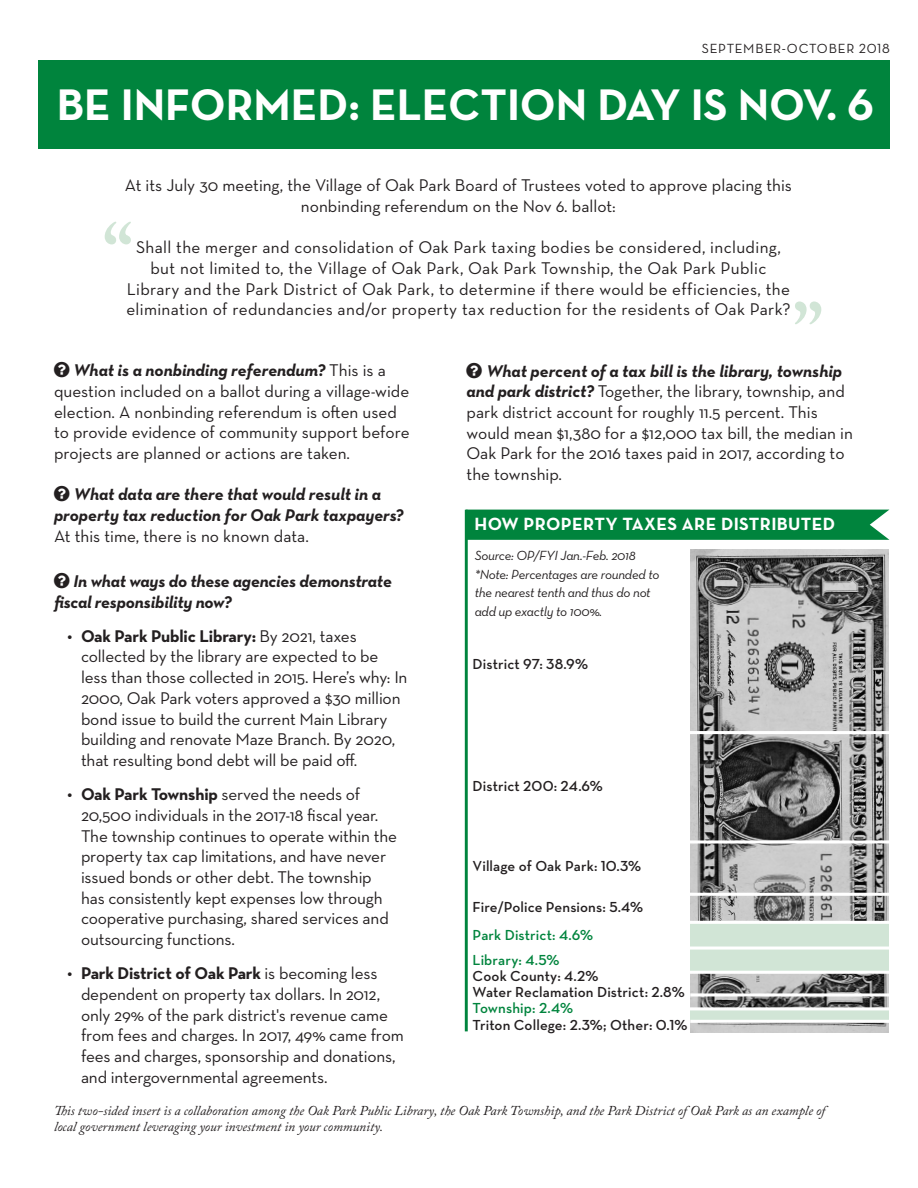
<style>
.page{position:relative;width:918px;height:1188px;background:#fff}
.page>*{position:absolute;margin:0;border:0;box-sizing:border-box;transform-origin:0 0}
.t1{font:600 81.9px "Adobe Caslon Pro";color:#d1e5d6}
.t2{font:700 45px "Neutraface Text";color:#fff}
.t3{font:700 18px "Neutraface Text";letter-spacing:.02em;color:#fff}
.Body{font:17.25px/20.7px "Neutraface Text";letter-spacing:-.01em;color:#231f20}
.Body-2{font:17.25px/20.7px "Neutraface Text";letter-spacing:.02em;color:#231f20;text-align:center}
.Body-3{font:italic 700 17.25px/20.7px "Neutraface Text";color:#231f20}
.Body-4{font:600 14.85px "Neutraface Text";letter-spacing:.01em;color:#231f20}
.Body-5{font:600 14.85px "Neutraface Text";letter-spacing:.01em;color:#00843d}
.Body-6{font:italic 13.5px "Adobe Caslon Pro";color:#231f20}
.Body-7{font:italic 13.5px/18.8px "Neutraface Text";letter-spacing:-.02em;color:#231f20}
.t4{font:13.5px "Neutraface Text";letter-spacing:.055em;color:#231f20}
.s1{font-weight:700;font-style:italic}
.s2{font-weight:400;font-style:normal}
.s3{font-weight:700}
</style>
<div class="page">
<div style="left:39px;top:60px;width:851px;height:89px;background:#00843d"></div>
<div style="left:468px;top:510px;width:421px;height:30px;background:#00843d"></div>
<hr style="left:465px;top:510px;width:3px;height:521px;background:#00843d">
<img style="left:690px;top:549px;width:199px;height:483px">
<hr style="left:677px;top:731px;width:227px;height:3px;background:#fff">
<svg style="left:690px;top:840px;width:199px;height:4px"></svg>
<div style="left:690px;top:921px;width:199px;height:51px;background:#d1e5d6"></div>
<div style="left:690px;top:1008px;width:199px;height:12px;background:#d1e5d6"></div>
<hr style="left:676px;top:893px;width:228px;height:3px;background:#fff">
<hr style="left:677px;top:921px;width:227px;height:3px;background:#fff">
<hr style="left:676px;top:947px;width:228px;height:3px;background:#fff">
<hr style="left:676px;top:971px;width:228px;height:3px;background:#fff">
<svg style="left:690px;top:993px;width:199px;height:4px"></svg>
<hr style="left:690px;top:1007px;width:214px;height:3px;background:#fff">
<hr style="left:690px;top:1020px;width:200px;height:3px;background:#fff">
<p class="t4" style="left:702px;top:40px;width:190px">SEPTEMBER-OCTOBER 2018</p>
<p class="t2" style="left:57px;top:76px;width:819px">BE INFORMED: ELECTION DAY IS NOV. 6</p>
<p class="Body" style="left:125px;top:175px;width:669px;text-align:center">At its July 30 meeting, the Village of Oak Park Board of Trustees voted to approve placing this nonbinding referendum on the Nov 6. ballot:</p>
<p class="Body-2" style="left:136px;top:237px;width:646px">Shall the merger and consolidation of Oak Park taxing bodies be considered, including,</p>
<p class="Body-2" style="left:126px;top:257px;width:666px">but not limited to, the Village of Oak Park, Oak Park Township, the Oak Park Public<br>Library and the Park District of Oak Park, to determine if there would be efficiencies, the elimination of redundancies and/or property tax reduction for the residents of Oak Park?</p>
<p class="t1" style="left:102px;top:205px;width:33px">“</p>
<p class="t1" style="left:792px;top:285px;width:33px">”</p>
<p class="Body" style="left:54px;top:360px;width:357px;text-indent:20px"><span class="s1">What is a nonbinding referendum?</span> This is a question included on a ballot during a village-wide election. A nonbinding referendum is often used to provide evidence of community support before projects are planned or actions are taken.</p>
<p class="Body-3" style="left:54px;top:484px;width:351px;text-indent:20px">What data are there that would result in a property tax reduction for Oak Park taxpayers?<br><span class="s2">At this time, there is no known data.</span></p>
<p class="Body-3" style="left:54px;top:570px;width:339px;text-indent:20px">In what ways do these agencies demonstrate fiscal responsibility now?</p>
<p class="Body" style="left:81px;top:625px;width:328px;text-indent:-14px"><span class="s3">• Oak Park Public Library:</span> By 2021, taxes collected by the library are expected to be less than those collected in 2015. Here’s why: In 2000, Oak Park voters approved a $30 million bond issue to build the current Main Library building and renovate Maze Branch. By 2020, that resulting bond debt will be paid off.</p>
<p class="Body" style="left:81px;top:784px;width:318px;text-indent:-14px"><span class="s3">• Oak Park Township</span> served the needs of 20,500 individuals in the 2017-18 fiscal year.<br>The township continues to operate within the property tax cap limitations, and have never issued bonds or other debt. The township has consistently kept expenses low through cooperative purchasing, shared services and outsourcing functions.</p>
<p class="Body" style="left:81px;top:963px;width:324px;text-indent:-14px"><span class="s3">• Park District of Oak Park</span> is becoming less dependent on property tax dollars. In 2012, only 29% of the park district's revenue came from fees and charges. In 2017, 49% came from fees and charges, sponsorship and donations, and intergovernmental agreements.</p>
<p class="Body" style="left:467px;top:360px;width:388px;text-indent:20px"><span class="s1">What percent of a tax bill is the library, township and park district?</span> Together, the library, township, and park district account for roughly 11.5 percent. This would mean $1,380 for a $12,000 tax bill, the median in Oak Park for the 2016 taxes paid in 2017, according to the township.</p>
<p class="t3" style="left:475px;top:512px;width:362px">HOW PROPERTY TAXES ARE DISTRIBUTED</p>
<p class="Body-7" style="left:475px;top:546px;width:162px">Source: OP/FYI Jan.-Feb. 2018</p>
<p class="Body-7" style="left:475px;top:565px;width:186px">*Note: Percentages are rounded to the nearest tenth and thus do not add up exactly to 100%.</p>
<p class="Body-4" style="left:473px;top:654px;width:117px">District 97: 38.9%</p>
<p class="Body-4" style="left:473px;top:776px;width:132px">District 200: 24.6%</p>
<p class="Body-4" style="left:473px;top:857px;width:170px">Village of Oak Park: 10.3%</p>
<p class="Body-4" style="left:473px;top:898px;width:172px">Fire/Police Pensions: 5.4%</p>
<p class="Body-5" style="left:473px;top:926px;width:122px">Park District: 4.6%</p>
<p class="Body-5" style="left:473px;top:951px;width:88px">Library: 4.5%</p>
<p class="Body-4" style="left:473px;top:966px;width:127px">Cook County: 4.2%</p>
<p class="Body-4" style="left:473px;top:983px;width:214px">Water Reclamation District: 2.8%</p>
<p class="Body-5" style="left:473px;top:998px;width:102px">Township: 2.4%</p>
<p class="Body-4" style="left:473px;top:1016px;width:216px">Triton College: 2.3%; Other: 0.1%</p>
<p class="Body-6" style="left:54px;top:1102px;width:773px">This two-sided insert is a collaboration among the Oak Park Public Library, the Oak Park Township, and the Park District of Oak Park as an example of</p>
<p class="Body-6" style="left:54px;top:1118px;width:331px">local government leveraging your investment in your community.</p>
</div>
